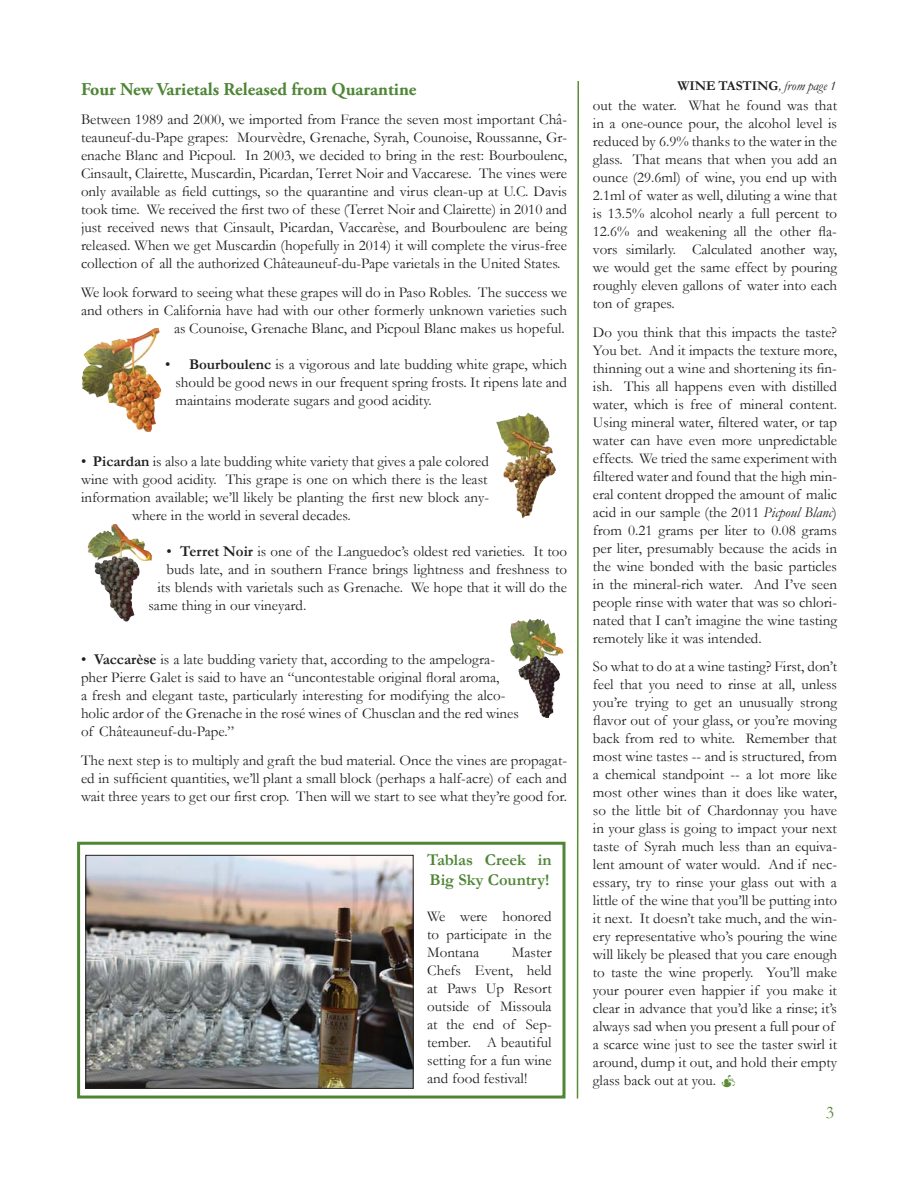
<style>
.page{position:relative;width:918px;height:1188px;background:#fff}
.page>*{position:absolute;margin:0;border:0;box-sizing:border-box;transform-origin:0 0}
.t1{font:700 18px "Adobe Garamond Pro";color:#4f8636}
.t2{font:18px "Garamond";color:#5d8b36}
.t3{font:700 16.5px/19.8px "Garamond";color:#4f8636}
.t4{font:15px/18px "Garamond";color:#231f20;text-align:justify}
.t5{font:700 13.5px "Garamond";color:#231f20}
.s1{font-weight:700}
.s2{font-weight:400;font-style:italic}
.s3{font-style:italic}
</style>
<div class="page">
<svg style="left:576px;top:81px;width:3px;height:1018px"></svg>
<img style="left:82px;top:328px;width:80px;height:104px">
<img style="left:496px;top:413px;width:60px;height:105px">
<img style="left:87px;top:524px;width:66px;height:98px">
<img style="left:510px;top:619px;width:54px;height:99px">
<img style="left:88px;top:857px;width:323px;height:230px">
<div style="left:86px;top:855px;width:327px;height:234px;border:1px solid #231f20"></div>
<div style="left:77px;top:842px;width:489px;height:257px;border:3px solid #4f8636"></div>
<p class="t1" style="left:81px;top:82px;width:337px">Four New Varietals Released from Quarantine</p>
<p class="t4" style="left:81px;top:111px;width:488px">Between 1989 and 2000, we imported from France the seven most important Châ&shy;teauneuf-du-Pape grapes: Mourvèdre, Grenache, Syrah, Counoise, Roussanne, Gr&shy;enache Blanc and Picpoul. In 2003, we decided to bring in the rest: Bourboulenc, Cinsault, Clairette, Muscardin, Picardan, Terret Noir and Vaccarese. The vines were only available as field cuttings, so the quarantine and virus clean-up at U.C. Davis took time. We received the first two of these (Terret Noir and Clairette) in 2010 and just received news that Cinsault, Picardan, Vaccarèse, and Bourboulenc are being released. When we get Muscardin (hopefully in 2014) it will complete the virus-free collection of all the authorized Châteauneuf-du-Pape varietals in the United States.</p>
<p class="t4" style="left:81px;top:283px;width:488px;text-align:right">We look forward to seeing what these grapes will do in Paso Robles. The success we and others in California have had with our other formerly unknown varieties such as Counoise, Grenache Blanc, and Picpoul Blanc makes us hopeful.</p>
<p class="t4" style="left:176px;top:355px;width:393px;text-indent:-10px">• <span class="s1">Bourboulenc</span> is a vigorous and late budding white grape, which should be good news in our frequent spring frosts. It ripens late and maintains moderate sugars and good acidity.</p>
<p class="t4" style="left:81px;top:453px;width:410px">• <span class="s1">Picardan</span> is also a late budding white variety that gives a pale colored</p>
<p class="t4" style="left:81px;top:471px;width:408px">wine with good acidity. This grape is one on which there is the least</p>
<p class="t4" style="left:81px;top:489px;width:410px">information available; we’ll likely be planting the first new block any-</p>
<p class="t4" style="left:132px;top:507px;width:220px">where in the world in several decades.</p>
<p class="t4" style="left:167px;top:543px;width:402px">• <span class="s1">Terret Noir</span> is one of the Languedoc’s oldest red varieties. It too</p>
<p class="t4" style="left:167px;top:561px;width:402px">buds late, and in southern France brings lightness and freshness to</p>
<p class="t4" style="left:158px;top:579px;width:411px">its blends with varietals such as Grenache. We hope that it will do the</p>
<p class="t4" style="left:149px;top:597px;width:159px">same thing in our vineyard.</p>
<p class="t4" style="left:81px;top:651px;width:440px;text-align:left">• <span class="s1">Vaccarèse</span> is a late budding variety that, according to the ampelogra&shy;pher Pierre Galet is said to have an “uncontestable original floral aroma,<br>a fresh and elegant taste, particularly interesting for modifying the alco&shy;holic ardor of the Grenache in the rosé wines of Chusclan and the red wines of Châteauneuf-du-Pape.”</p>
<p class="t4" style="left:81px;top:751px;width:488px">The next step is to multiply and graft the bud material. Once the vines are propagat&shy;ed in sufficient quantities, we’ll plant a small block (perhaps a half-acre) of each and wait three years to get our first crop. Then will we start to see what they’re good for.</p>
<p class="t3" style="left:427px;top:850px;width:126px">Tablas Creek in<br>Big Sky Country!</p>
<p class="t4" style="left:427px;top:907px;width:126px">We were honored to participate in the Montana</p>
<p class="t4" style="left:427px;top:943px;width:126px;text-indent:85px">Master Chefs Event, held at Paws Up Resort outside of Missoula at the end of Sep&shy;tember. A beautiful setting for a fun wine and food festival!</p>
<p class="t5" style="left:677px;top:78px;width:160px">WINE TASTING<span class="s2">, from page 1</span></p>
<p class="t4" style="left:593px;top:96px;width:246px">out the water. What he found was that in a one-ounce pour, the alcohol level is reduced by 6.9% thanks to the water in the glass. That means that when you add an ounce (29.6ml) of wine, you end up with 2.1ml of water as well, diluting a wine that is 13.5% alcohol nearly a full percent to 12.6% and weakening all the other fla&shy;vors similarly. Calculated another way, we would get the same effect by pouring roughly eleven gallons of water into each ton of grapes.</p>
<p class="t4" style="left:593px;top:323px;width:246px">Do you think that this impacts the taste?<br>You bet. And it impacts the texture more, thinning out a wine and shortening its fin&shy;ish. This all happens even with distilled water, which is free of mineral content.<br>Using mineral water, filtered water, or tap water can have even more unpredictable effects. We tried the same experiment with filtered water and found that the high min&shy;eral content dropped the amount of malic acid in our sample (the 2011 <span class="s3">Picpoul Blanc</span>) from 0.21 grams per liter to 0.08 grams per liter, presumably because the acids in the wine bonded with the basic particles in the mineral-rich water. And I’ve seen people rinse with water that was so chlori&shy;nated that I can’t imagine the wine tasting remotely like it was intended.</p>
<p class="t4" style="left:593px;top:658px;width:246px;text-align:left">So what to do at a wine tasting? First, don’t feel that you need to rinse at all, unless you’re trying to get an unusually strong flavor out of your glass, or you’re moving back from red to white. Remember that most wine tastes -- and is structured, from a chemical standpoint -- a lot more like most other wines than it does like water, so the little bit of Chardonnay you have in your glass is going to impact your next taste of Syrah much less than an equiva&shy;lent amount of water would. And if nec&shy;essary, try to rinse your glass out with a little of the wine that you’ll be putting into it next. It doesn’t take much, and the win&shy;ery representative who’s pouring the wine will likely be pleased that you care enough to taste the wine properly. You’ll make your pourer even happier if you make it clear in advance that you’d like a rinse; it’s always sad when you present a full pour of a scarce wine just to see the taster swirl it around, dump it out, and hold their empty glass back out at you.</p>
<p class="t2" style="left:826px;top:1102px;width:10px">3</p>
</div>
